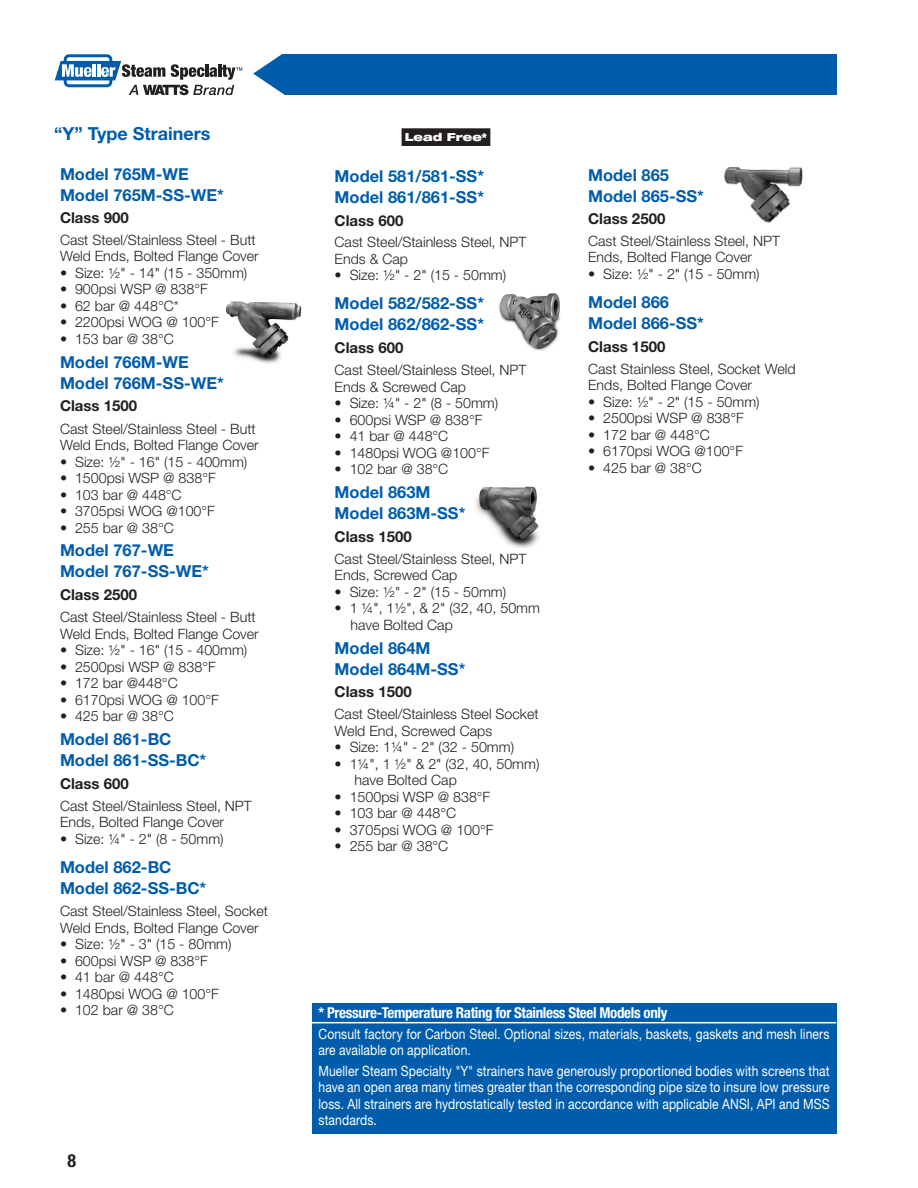
<style>
.page{position:relative;width:918px;height:1188px;background:#fff}
.page>*{position:absolute;margin:0;border:0;box-sizing:border-box;transform-origin:0 0}
.t1{font:700 18px "Helvetica Neue LT Std";color:#015dab}
.t2{font:700 condensed 18px "Helvetica Neue LT Std";color:#231f20}
.t3{font:700 16.5px "Helvetica Neue LT Std";color:#015dab}
.t4{font:700 15px "Helvetica Neue LT Std";color:#231f20}
.Inset_Heads{font:700 condensed 15px "Helvetica Neue LT Std";letter-spacing:-.025em;color:#fff}
.t5{font:300 14.25px/16.5px "Helvetica Neue LT Std";color:#231f20}
.Inset_Body{font:14.25px/16px "Helvetica Neue LT Std";letter-spacing:.005em;color:#fff;scale:.85 1}
.t6{font:900 expanded 11.1px "Helvetica Neue LT Std";color:#fff}
</style>
<div class="page">
<div style="left:312px;top:1004px;width:524px;height:130px;background:#015dab"></div>
<hr style="left:312px;top:1022px;width:524px;height:1px;background:#fff">
<img style="left:225px;top:301px;width:77px;height:63px">
<img style="left:498px;top:293px;width:63px;height:58px">
<img style="left:723px;top:167px;width:80px;height:56px">
<div style="left:251px;top:55px;width:586px;height:40px;background:#015dab"></div>
<svg style="left:55px;top:54px;width:240px;height:42px"></svg>
<img style="left:475px;top:486px;width:64px;height:62px">
<div style="left:402px;top:129px;width:88px;height:16px;background:#231f20"></div>
<div style="left:402px;top:129px;width:88px;height:17px;border:1px solid #231f20"></div>
<p class="t1" style="left:54px;top:122px;width:158px">“Y” Type Strainers</p>
<p class="t3" style="left:60px;top:164px;width:130px">Model 765M-WE</p>
<p class="t3" style="left:60px;top:185px;width:165px">Model 765M-SS-WE*</p>
<p class="t4" style="left:60px;top:209px;width:70px">Class 900</p>
<p class="t5" style="left:60px;top:231px;width:200px">Cast Steel/Stainless Steel - Butt<br>Weld Ends, Bolted Flange Cover</p>
<p class="t5" style="left:60px;top:264px;width:189px">• Size: ½" - 14" (15 - 350mm)</p>
<p class="t5" style="left:60px;top:281px;width:149px">• 900psi WSP @ 838°F</p>
<p class="t5" style="left:60px;top:297px;width:120px">• 62 bar @ 448°C*</p>
<p class="t5" style="left:60px;top:314px;width:160px">• 2200psi WOG @ 100°F</p>
<p class="t5" style="left:60px;top:330px;width:115px">• 153 bar @ 38°C</p>
<p class="t3" style="left:60px;top:352px;width:130px">Model 766M-WE</p>
<p class="t3" style="left:60px;top:373px;width:165px">Model 766M-SS-WE*</p>
<p class="t4" style="left:60px;top:397px;width:79px">Class 1500</p>
<p class="t5" style="left:60px;top:420px;width:200px">Cast Steel/Stainless Steel - Butt<br>Weld Ends, Bolted Flange Cover</p>
<p class="t5" style="left:60px;top:453px;width:189px">• Size: ½" - 16" (15 - 400mm)</p>
<p class="t5" style="left:60px;top:469px;width:157px">• 1500psi WSP @ 838°F</p>
<p class="t5" style="left:60px;top:486px;width:123px">• 103 bar @ 448°C</p>
<p class="t5" style="left:60px;top:502px;width:156px">• 3705psi WOG @100°F</p>
<p class="t5" style="left:60px;top:519px;width:115px">• 255 bar @ 38°C</p>
<p class="t3" style="left:60px;top:540px;width:115px">Model 767-WE</p>
<p class="t3" style="left:60px;top:561px;width:150px">Model 767-SS-WE*</p>
<p class="t4" style="left:60px;top:585px;width:79px">Class 2500</p>
<p class="t5" style="left:60px;top:609px;width:200px">Cast Steel/Stainless Steel - Butt<br>Weld Ends, Bolted Flange Cover</p>
<p class="t5" style="left:60px;top:642px;width:189px">• Size: ½" - 16" (15 - 400mm)</p>
<p class="t5" style="left:60px;top:658px;width:157px">• 2500psi WSP @ 838°F</p>
<p class="t5" style="left:60px;top:675px;width:119px">• 172 bar @448°C</p>
<p class="t5" style="left:60px;top:691px;width:160px">• 6170psi WOG @ 100°F</p>
<p class="t5" style="left:60px;top:708px;width:115px">• 425 bar @ 38°C</p>
<p class="t3" style="left:60px;top:729px;width:113px">Model 861-BC</p>
<p class="t3" style="left:60px;top:750px;width:148px">Model 861-SS-BC*</p>
<p class="t4" style="left:60px;top:774px;width:70px">Class 600</p>
<p class="t5" style="left:60px;top:797px;width:193px">Cast Steel/Stainless Steel, NPT<br>Ends, Bolted Flange Cover</p>
<p class="t5" style="left:60px;top:830px;width:165px">• Size: ¼" - 2" (8 - 50mm)</p>
<p class="t3" style="left:60px;top:857px;width:113px">Model 862-BC</p>
<p class="t3" style="left:60px;top:878px;width:148px">Model 862-SS-BC*</p>
<p class="t5" style="left:60px;top:903px;width:209px">Cast Steel/Stainless Steel, Socket<br>Weld Ends, Bolted Flange Cover</p>
<p class="t5" style="left:60px;top:936px;width:173px">• Size: ½" - 3" (15 - 80mm)</p>
<p class="t5" style="left:60px;top:952px;width:149px">• 600psi WSP @ 838°F</p>
<p class="t5" style="left:60px;top:969px;width:115px">• 41 bar @ 448°C</p>
<p class="t5" style="left:60px;top:985px;width:160px">• 1480psi WOG @ 100°F</p>
<p class="t5" style="left:60px;top:1002px;width:115px">• 102 bar @ 38°C</p>
<p class="t2" style="left:68px;top:1150px;width:10px">8</p>
<p class="t6" style="left:405px;top:130px;width:84px">Lead Free*</p>
<p class="t3" style="left:335px;top:166px;width:151px">Model 581/581-SS*</p>
<p class="t3" style="left:335px;top:187px;width:151px">Model 861/861-SS*</p>
<p class="t4" style="left:335px;top:211px;width:70px">Class 600</p>
<p class="t5" style="left:335px;top:233px;width:193px">Cast Steel/Stainless Steel, NPT<br>Ends &amp; Cap</p>
<p class="t5" style="left:335px;top:266px;width:173px">• Size: ½" - 2" (15 - 50mm)</p>
<p class="t3" style="left:335px;top:293px;width:151px">Model 582/582-SS*</p>
<p class="t3" style="left:335px;top:314px;width:151px">Model 862/862-SS*</p>
<p class="t4" style="left:335px;top:338px;width:70px">Class 600</p>
<p class="t5" style="left:335px;top:361px;width:193px">Cast Steel/Stainless Steel, NPT<br>Ends &amp; Screwed Cap</p>
<p class="t5" style="left:335px;top:394px;width:165px">• Size: ¼" - 2" (8 - 50mm)</p>
<p class="t5" style="left:335px;top:411px;width:149px">• 600psi WSP @ 838°F</p>
<p class="t5" style="left:335px;top:427px;width:115px">• 41 bar @ 448°C</p>
<p class="t5" style="left:335px;top:444px;width:156px">• 1480psi WOG @100°F</p>
<p class="t5" style="left:335px;top:460px;width:115px">• 102 bar @ 38°C</p>
<p class="t3" style="left:335px;top:482px;width:97px">Model 863M</p>
<p class="t3" style="left:335px;top:503px;width:132px">Model 863M-SS*</p>
<p class="t4" style="left:335px;top:527px;width:79px">Class 1500</p>
<p class="t5" style="left:335px;top:550px;width:193px">Cast Steel/Stainless Steel, NPT<br>Ends, Screwed Cap</p>
<p class="t5" style="left:335px;top:583px;width:173px">• Size: ½" - 2" (15 - 50mm)</p>
<p class="t5" style="left:350px;top:600px;width:191px;text-indent:-16px">• 1 ¼", 1½", &amp; 2" (32, 40, 50mm have Bolted Cap</p>
<p class="t3" style="left:335px;top:637px;width:97px">Model 864M</p>
<p class="t3" style="left:335px;top:658px;width:132px">Model 864M-SS*</p>
<p class="t4" style="left:335px;top:683px;width:79px">Class 1500</p>
<p class="t5" style="left:335px;top:706px;width:206px">Cast Steel/Stainless Steel Socket<br>Weld End, Screwed Caps</p>
<p class="t5" style="left:335px;top:739px;width:181px">• Size: 1¼" - 2" (32 - 50mm)</p>
<p class="t5" style="left:335px;top:755px;width:206px">• 1¼", 1 ½" &amp; 2" (32, 40, 50mm)</p>
<p class="t5" style="left:354px;top:772px;width:104px">have Bolted Cap</p>
<p class="t5" style="left:335px;top:788px;width:157px">• 1500psi WSP @ 838°F</p>
<p class="t5" style="left:335px;top:805px;width:123px">• 103 bar @ 448°C</p>
<p class="t5" style="left:335px;top:821px;width:160px">• 3705psi WOG @ 100°F</p>
<p class="t5" style="left:335px;top:838px;width:115px">• 255 bar @ 38°C</p>
<p class="t3" style="left:588px;top:165px;width:82px">Model 865</p>
<p class="t3" style="left:588px;top:186px;width:117px">Model 865-SS*</p>
<p class="t4" style="left:588px;top:210px;width:79px">Class 2500</p>
<p class="t5" style="left:588px;top:232px;width:193px">Cast Steel/Stainless Steel, NPT<br>Ends, Bolted Flange Cover</p>
<p class="t5" style="left:588px;top:265px;width:173px">• Size: ½" - 2" (15 - 50mm)</p>
<p class="t3" style="left:588px;top:292px;width:82px">Model 866</p>
<p class="t3" style="left:588px;top:313px;width:117px">Model 866-SS*</p>
<p class="t4" style="left:588px;top:337px;width:79px">Class 1500</p>
<p class="t5" style="left:588px;top:360px;width:209px">Cast Stainless Steel, Socket Weld<br>Ends, Bolted Flange Cover</p>
<p class="t5" style="left:588px;top:393px;width:173px">• Size: ½" - 2" (15 - 50mm)</p>
<p class="t5" style="left:588px;top:410px;width:157px">• 2500psi WSP @ 838°F</p>
<p class="t5" style="left:588px;top:426px;width:123px">• 172 bar @ 448°C</p>
<p class="t5" style="left:588px;top:443px;width:156px">• 6170psi WOG @100°F</p>
<p class="t5" style="left:588px;top:459px;width:115px">• 425 bar @ 38°C</p>
<p class="Inset_Heads" style="left:319px;top:1003px;width:350px">* Pressure-Temperature Rating for Stainless Steel Models only</p>
<p class="Inset_Body" style="left:319px;top:1025px;width:603px">Consult factory for Carbon Steel. Optional sizes, materials, baskets, gaskets and mesh liners are available on application.</p>
<p class="Inset_Body" style="left:319px;top:1063px;width:603px;text-align:justify">Mueller Steam Specialty "Y" strainers have generously proportioned bodies with screens that have an open area many times greater than the corresponding pipe size to insure low pressure loss. All strainers are hydrostatically tested in accordance with applicable ANSI, API and MSS standards.</p>
</div>
